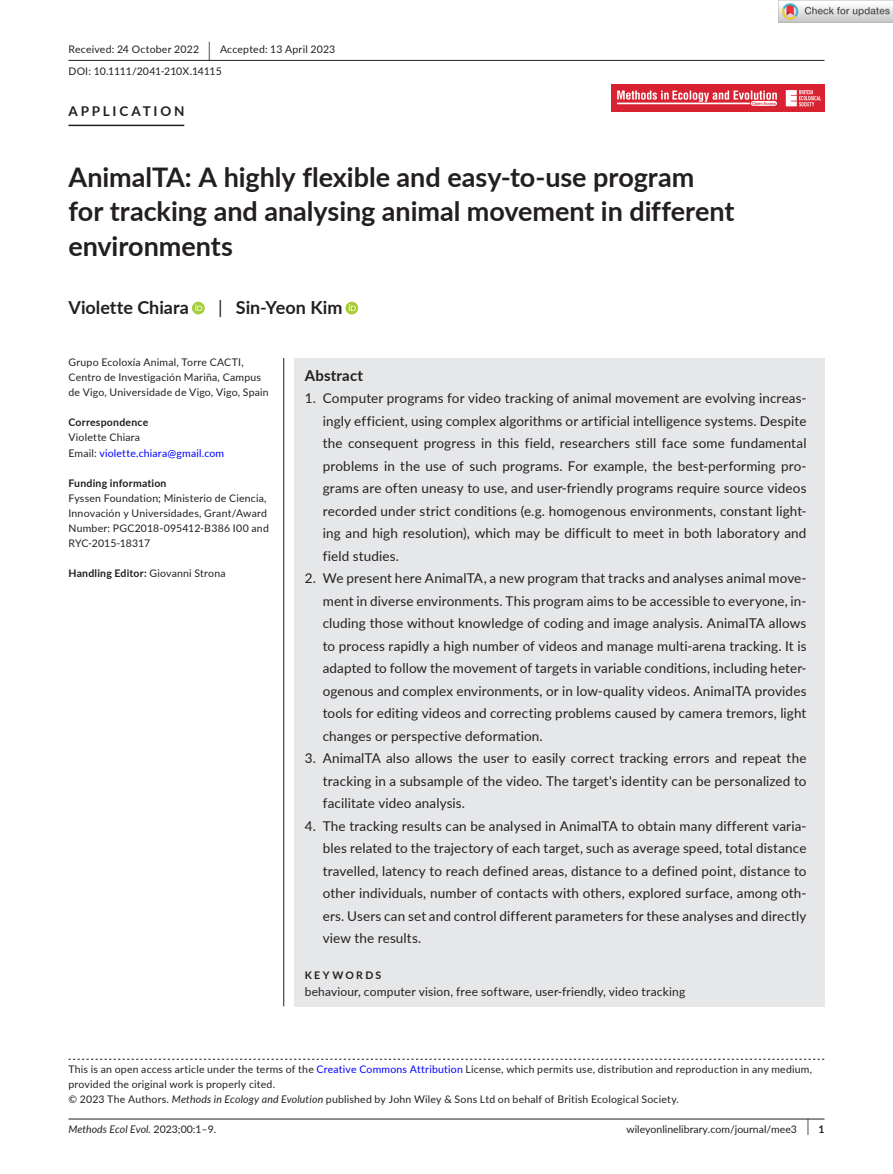
<style>
.page{position:relative;width:893px;height:1174px;background:#fff}
.page>*{position:absolute;margin:0;border:0;box-sizing:border-box;transform-origin:0 0}
.t1{font:700 27px/34.5px "Lato";color:#231f20}
.t2{font:700 18px "Lato";color:#231f20}
.t3{font:700 15px "Lato";letter-spacing:.015em;color:#231f20}
.t4{font:13.5px/22.5px "Lato";letter-spacing:.01em;color:#231f20;text-align:justify}
.t5{font:700 13.5px "Lato";letter-spacing:.21em;color:#231f20}
.t6{font:12px "Lato";letter-spacing:.015em;color:#231f20}
.t7{font:10.5px/15px "Lato";letter-spacing:.02em;color:#231f20}
.t8{font:700 10.5px "Lato";letter-spacing:.02em;color:#231f20}
.t9{font:10.5px/15px "Lato";letter-spacing:.02em;color:#00f}
.t10{font:10.5px "Lato";color:#231f20}
.t11{font:italic 10.5px "Lato";color:#231f20}
.t12{font:700 10.5px "Lato";letter-spacing:.22em;color:#231f20}
.s1{font-size:19.65px}
.s2{font-weight:400}
.s3{color:#231f20}
.s4{color:#00f}
.s5{font-style:italic}
.s6{font-style:normal}
.s7{font-size:17.4px}
.s8{font-weight:700}
</style>
<div class="page">
<hr style="left:68px;top:1118px;width:756px;height:1px;background:#231f20">
<img style="left:612px;top:84px;width:212px;height:28px">
<hr style="left:68px;top:60px;width:756px;height:1px;background:#231f20">
<hr style="left:68px;top:125px;width:116px;height:1px;background:#231f20">
<div style="left:192px;top:302px;width:13px;height:12px;background:#a5cd39;border-radius:50%"></div>
<svg style="left:195px;top:304px;width:7px;height:7px"></svg>
<div style="left:345px;top:302px;width:13px;height:12px;background:#a5cd39;border-radius:50%"></div>
<svg style="left:349px;top:304px;width:7px;height:7px"></svg>
<svg style="left:68px;top:1058px;width:756px;height:1px"></svg>
<div style="left:294px;top:358px;width:530px;height:648px;background:#e6e7e9"></div>
<hr style="left:283px;top:358px;width:1px;height:648px;background:#231f20">
<img style="left:779px;top:0;width:114px;height:23px">
<p class="t7" style="left:68px;top:38px;width:268px;line-height:21.8px">Received: 24 October 2022 <span class="s1">|</span> Accepted: 13 April 2023<br>DOI: 10.1111/2041-210X.14115</p>
<p class="t5" style="left:68px;top:101px;width:118px">APPLICATION</p>
<h1 class="t1" style="left:68px;top:159px;width:668px">AnimalTA: A highly flexible and easy-to-use program for tracking and analysing animal movement in different environments</h1>
<h2 class="t2" style="left:68px;top:295px;width:122px">Violette Chiara</h2>
<h2 class="t2" style="left:218px;top:295px;width:126px"><span class="s2">|</span> Sin-Yeon Kim</h2>
<p class="t7" style="left:68px;top:355px;width:202px">Grupo Ecoloxía Animal, Torre CACTI,<br>Centro de Investigación Mariña, Campus de Vigo, Universidade de Vigo, Vigo, Spain</p>
<p class="t8" style="left:68px;top:415px;width:81px">Correspondence</p>
<p class="t9" style="left:68px;top:430px;width:157px"><span class="s3">Violette Chiara<br>Email:</span> violette.chiara@gmail.com</p>
<p class="t8" style="left:68px;top:475px;width:100px">Funding information</p>
<p class="t7" style="left:68px;top:490px;width:202px">Fyssen Foundation; Ministerio de Ciencia, Innovación y Universidades, Grant/Award Number: PGC2018-095412-B386 I00 and RYC-2015-18317</p>
<p class="t8" style="left:68px;top:565px;width:159px">Handling Editor: <span class="s2">Giovanni Strona</span></p>
<p class="t3" style="left:305px;top:364px;width:60px">Abstract</p>
<p class="t4" style="left:323px;top:386px;width:485px;text-indent:-18px">1. Computer programs for video tracking of animal movement are evolving increas&shy;ingly efficient, using complex algorithms or artificial intelligence systems. Despite the consequent progress in this field, researchers still face some fundamental problems in the use of such programs. For example, the best-performing pro&shy;grams are often uneasy to use, and user-friendly programs require source videos recorded under strict conditions (e.g. homogenous environments, constant light&shy;ing and high resolution), which may be difficult to meet in both laboratory and field studies.</p>
<p class="t4" style="left:323px;top:566px;width:485px;text-indent:-18px">2. We present here AnimalTA, a new program that tracks and analyses animal move&shy;ment in diverse environments. This program aims to be accessible to everyone, in&shy;cluding those without knowledge of coding and image analysis. AnimalTA allows to process rapidly a high number of videos and manage multi-arena tracking. It is adapted to follow the movement of targets in variable conditions, including heter&shy;ogenous and complex environments, or in low-quality videos. AnimalTA provides tools for editing videos and correcting problems caused by camera tremors, light changes or perspective deformation.</p>
<p class="t4" style="left:323px;top:746px;width:485px;text-indent:-18px">3. AnimalTA also allows the user to easily correct tracking errors and repeat the tracking in a subsample of the video. The target's identity can be personalized to facilitate video analysis.</p>
<p class="t4" style="left:323px;top:814px;width:485px;text-indent:-18px">4. The tracking results can be analysed in AnimalTA to obtain many different varia&shy;bles related to the trajectory of each target, such as average speed, total distance travelled, latency to reach defined areas, distance to a defined point, distance to other individuals, number of contacts with others, explored surface, among oth&shy;ers. Users can set and control different parameters for these analyses and directly view the results.</p>
<p class="t12" style="left:305px;top:967px;width:78px">KEYWORDS</p>
<p class="t6" style="left:305px;top:982px;width:382px">behaviour, computer vision, free software, user-friendly, video tracking</p>
<p class="t7" style="left:68px;top:1061px;width:745px">This is an open access article under the terms of the <span class="s4">Creative Commons Attribution</span> License, which permits use, distribution and reproduction in any medium, provided the original work is properly cited.<br>© 2023 The Authors. <span class="s5">Methods in Ecology and Evolution</span> published by John Wiley &amp; Sons Ltd on behalf of British Ecological Society.</p>
<p class="t11" style="left:68px;top:1121px;width:149px">Methods Ecol Evol. <span class="s6">2023;00:1–9.</span></p>
<p class="t10" style="left:626px;top:1121px;width:200px">wileyonlinelibrary.com/journal/mee3 <span class="s7">|</span> <span class="s8">1</span></p>
</div>
